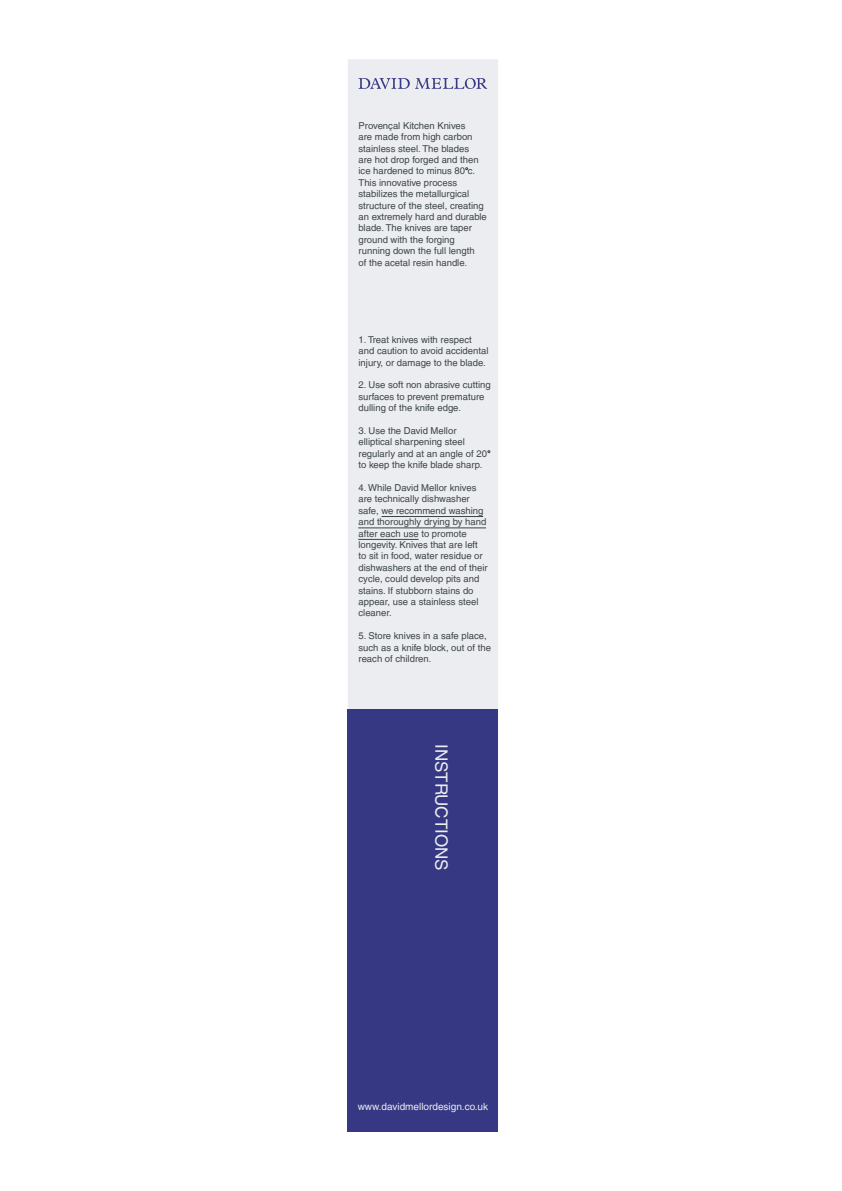
<style>
.page{position:relative;width:842px;height:1191px;background:#fff}
.page>*{position:absolute;margin:0;border:0;box-sizing:border-box;transform-origin:0 0}
.t1{font:17px "Helvetica";color:#ecedf0}
.t2{font:10px "Helvetica";color:#ecedf0}
.t3{font:9.5px/11.4px "Helvetica";color:#3c4545}
</style>
<div class="page">
<div style="left:348px;top:59px;width:150px;height:1072px;background:#ecedf0"></div>
<div style="left:348px;top:709px;width:150px;height:422px;background:#363883"></div>
<hr style="left:381px;top:516px;width:102px;height:1px;background:#3c4545">
<hr style="left:358px;top:528px;width:128px;height:1px;background:#3c4545">
<hr style="left:358px;top:539px;width:60px;height:1px;background:#3c4545">
<svg style="left:358px;top:78px;width:129px;height:11px"></svg>
<p class="t3" style="left:358px;top:120px;width:130px">Provencal Kitchen Knives<br>are made from high carbon stainless steel. The blades<br>are hot drop forged and then ice hardened to minus 80 c.<br>This innovative process stabilizes the metallurgical structure of the steel, creating an extremely hard and durable blade. The knives are taper ground with the forging running down the full length<br>of the acetal resin handle.</p>
<p class="t3" style="left:358px;top:334px;width:132px">1. Treat knives with respect and caution to avoid accidental injury, or damage to the blade.</p>
<p class="t3" style="left:358px;top:379px;width:134px">2. Use soft non abrasive cutting surfaces to prevent premature dulling of the knife edge.</p>
<p class="t3" style="left:358px;top:425px;width:130px">3. Use the David Mellor elliptical sharpening steel regularly and at an angle of 20 to keep the knife blade sharp.</p>
<p class="t3" style="left:358px;top:482px;width:131px">4. While David Mellor knives are technically dishwasher safe, we recommend washing and thoroughly drying by hand after each use to promote longevity. Knives that are left to sit in food, water residue or dishwashers at the end of their cycle, could develop pits and stains. If stubborn stains do appear, use a stainless steel cleaner.</p>
<p class="t3" style="left:358px;top:630px;width:134px">5. Store knives in a safe place, such as a knife block, out of the reach of children.</p>
<h1 class="t1" style="left:451px;top:744px;width:128px;rotate:90deg">INSTRUCTIONS</h1>
<p class="t2" style="left:358px;top:1101px;width:132px">www.davidmellordesign.co.uk</p>
</div>
